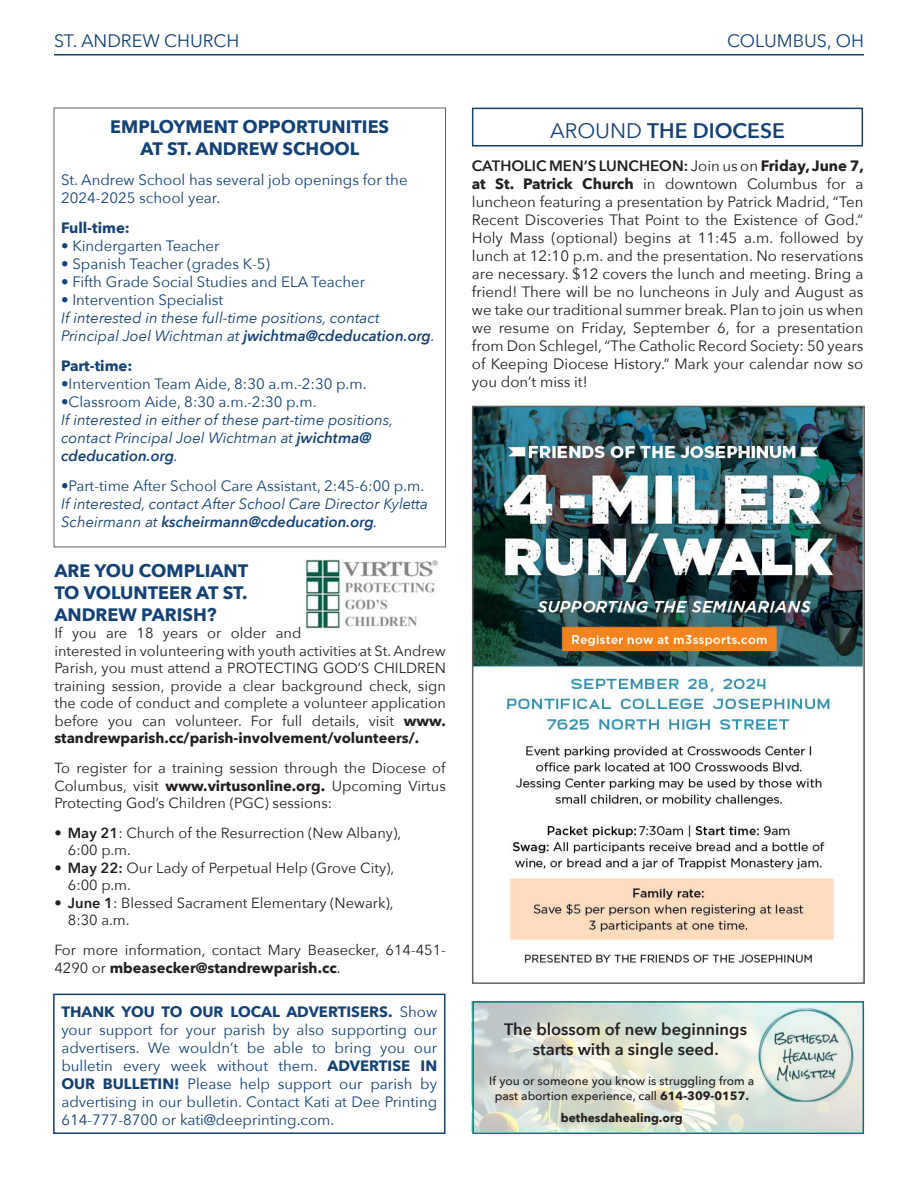
<style>
.page{position:relative;width:918px;height:1188px;background:#fff}
.page>*{position:absolute;margin:0;border:0;box-sizing:border-box;transform-origin:0 0}
.t1{font:600 21px "Avenir Next";color:#144274}
.t2{font:700 18px/21.6px "Avenir Next";color:#144274;text-align:justify}
.t3{font:18px "Avenir Next";color:#144274}
.t4{font:600 16.5px/19.8px "Avenir Next";color:#231f20;text-align:center}
.t5{font:15px/18px "Avenir Next";color:#231f20;text-align:justify}
.t6{font:15px/18px "Avenir Next";color:#144274}
.t7{font:italic 15px/18px "Avenir Next";color:#144274}
.t8{font:700 15px "Avenir Next";color:#144274}
.t9{font:14.7px/17.5px "Avenir Next";color:#231f20}
.t10{font:500 12px/15px "Avenir Next";color:#231f20;text-align:center}
.t11{font:700 12px "Avenir Next";color:#231f20}
.s1{font-weight:600}
.s2{font-weight:700}
.s3{font-weight:400}
</style>
<div class="page">
<hr style="left:54px;top:54px;width:810px;height:2px;background:#144274">
<div style="left:472px;top:108px;width:391px;height:39px;border:2px solid #144274"></div>
<img style="left:305px;top:559px;width:133px;height:70px">
<img style="left:475px;top:1004px;width:386px;height:127px">
<img style="left:756px;top:1007px;width:99px;height:95px">
<div style="left:472px;top:1001px;width:392px;height:133px;border:2px solid #007673"></div>
<img style="left:475px;top:409px;width:387px;height:554px">
<div style="left:472px;top:406px;width:393px;height:578px;border:2px solid #636366"></div>
<div style="left:53px;top:994px;width:393px;height:140px;border:2px solid #144274"></div>
<p class="t3" style="left:54px;top:25px;width:187px">ST. ANDREW CHURCH</p>
<p class="t3" style="left:727px;top:26px;width:138px">COLUMBUS, OH</p>
<p class="t2" style="left:110px;top:116px;width:281px">EMPLOYMENT OPPORTUNITIES</p>
<p class="t2" style="left:140px;top:137px;width:220px">AT ST. ANDREW SCHOOL</p>
<p class="t6" style="left:61px;top:170px;width:348px">St. Andrew School has several job openings for the<br>2024-2025 school year.</p>
<p class="t8" style="left:61px;top:214px;width:70px">Full-time:</p>
<p class="t6" style="left:61px;top:236px;width:160px">• Kindergarten Teacher</p>
<p class="t6" style="left:61px;top:254px;width:210px">• Spanish Teacher (grades K-5)</p>
<p class="t6" style="left:61px;top:272px;width:306px">• Fifth Grade Social Studies and ELA Teacher</p>
<p class="t6" style="left:61px;top:290px;width:164px">• Intervention Specialist</p>
<p class="t7" style="left:61px;top:308px;width:375px">If interested in these full-time positions, contact<br>Principal Joel Wichtman at <span class="s1">jwichtma@cdeducation.org</span>.</p>
<p class="t8" style="left:61px;top:352px;width:73px">Part-time:</p>
<p class="t6" style="left:61px;top:374px;width:307px">•Intervention Team Aide, 8:30 a.m.-2:30 p.m.</p>
<p class="t6" style="left:61px;top:392px;width:257px">•Classroom Aide, 8:30 a.m.-2:30 p.m.</p>
<p class="t7" style="left:61px;top:410px;width:334px">If interested in either of these part-time positions, contact Principal Joel Wichtman at <span class="s1">jwichtma@ cdeducation.org</span>.</p>
<p class="t6" style="left:61px;top:476px;width:365px">•Part-time After School Care Assistant, 2:45-6:00 p.m.</p>
<p class="t7" style="left:61px;top:494px;width:369px">If interested, contact After School Care Director Kyletta<br>Scheirmann at <span class="s1">kscheirmann@cdeducation.org</span>.</p>
<p class="t2" style="left:54px;top:560px;width:195px">ARE YOU COMPLIANT TO VOLUNTEER AT ST.<br>ANDREW PARISH?</p>
<p class="t9" style="left:54px;top:624px;width:393px">If you are 18 years or older and<br>interested in volunteering with youth activities at St. Andrew Parish, you must attend a PROTECTING GOD’S CHILDREN training session, provide a clear background check, sign the code of conduct and complete a volunteer application before you can volunteer. For full details, visit <span class="s2">www. standrewparish.cc/parish-involvement/volunteers/.</span></p>
<p class="t9" style="left:54px;top:759px;width:393px;text-align:justify">To register for a training session through the Diocese of Columbus, visit <span class="s2">www.virtusonline.org.</span> Upcoming Virtus Protecting God’s Children (PGC) sessions:</p>
<p class="t9" style="left:54px;top:823px;width:348px">• <span class="s1">May 21</span>: Church of the Resurrection (New Albany),</p>
<p class="t9" style="left:68px;top:841px;width:65px">6:00 p.m.</p>
<p class="t9" style="left:54px;top:858px;width:342px">• <span class="s1">May 22:</span> Our Lady of Perpetual Help (Grove City),</p>
<p class="t9" style="left:68px;top:876px;width:65px">6:00 p.m.</p>
<p class="t9" style="left:54px;top:893px;width:341px">• <span class="s1">June 1</span>: Blessed Sacrament Elementary (Newark),</p>
<p class="t9" style="left:68px;top:911px;width:63px">8:30 a.m.</p>
<p class="t9" style="left:54px;top:940px;width:393px">For more information, contact Mary Beasecker, 614-451-<br>4290 or <span class="s2">mbeasecker@standrewparish.cc</span>.</p>
<p class="t6" style="left:61px;top:1002px;width:377px;text-align:justify"><span class="s2">THANK YOU TO OUR LOCAL ADVERTISERS.</span> Show your support for your parish by also supporting our advertisers. We wouldn’t be able to bring you our bulletin every week without them. <span class="s2">ADVERTISE IN OUR BULLETIN!</span> Please help support our parish by advertising in our bulletin. Contact Kati at Dee Printing 614-777-8700 or kati@deeprinting.com.</p>
<p class="t1" style="left:550px;top:112px;width:236px"><span class="s3">AROUND</span> THE DIOCESE</p>
<p class="t5" style="left:472px;top:156px;width:393px"><span class="s1">CATHOLIC MEN’S LUNCHEON:</span> Join us on <span class="s2">Friday, June 7, at St. Patrick Church</span> in downtown Columbus for a luncheon featuring a presentation by Patrick Madrid, “Ten Recent Discoveries That Point to the Existence of God.” Holy Mass (optional) begins at 11:45 a.m. followed by lunch at 12:10 p.m. and the presentation. No reservations are necessary. $12 covers the lunch and meeting. Bring a friend! There will be no luncheons in July and August as we take our traditional summer break. Plan to join us when we resume on Friday, September 6, for a presentation from Don Schlegel, “The Catholic Record Society: 50 years of Keeping Diocese History.” Mark your calendar now so you don’t miss it!</p>
<p class="t4" style="left:504px;top:1019px;width:244px">The blossom of new beginnings starts with a single seed.</p>
<p class="t10" style="left:489px;top:1073px;width:267px">If you or someone you know is struggling from a past abortion experience, call <span class="s2">614-309-0157.</span></p>
<p class="t11" style="left:561px;top:1107px;width:123px">bethesdahealing.org</p>
</div>
